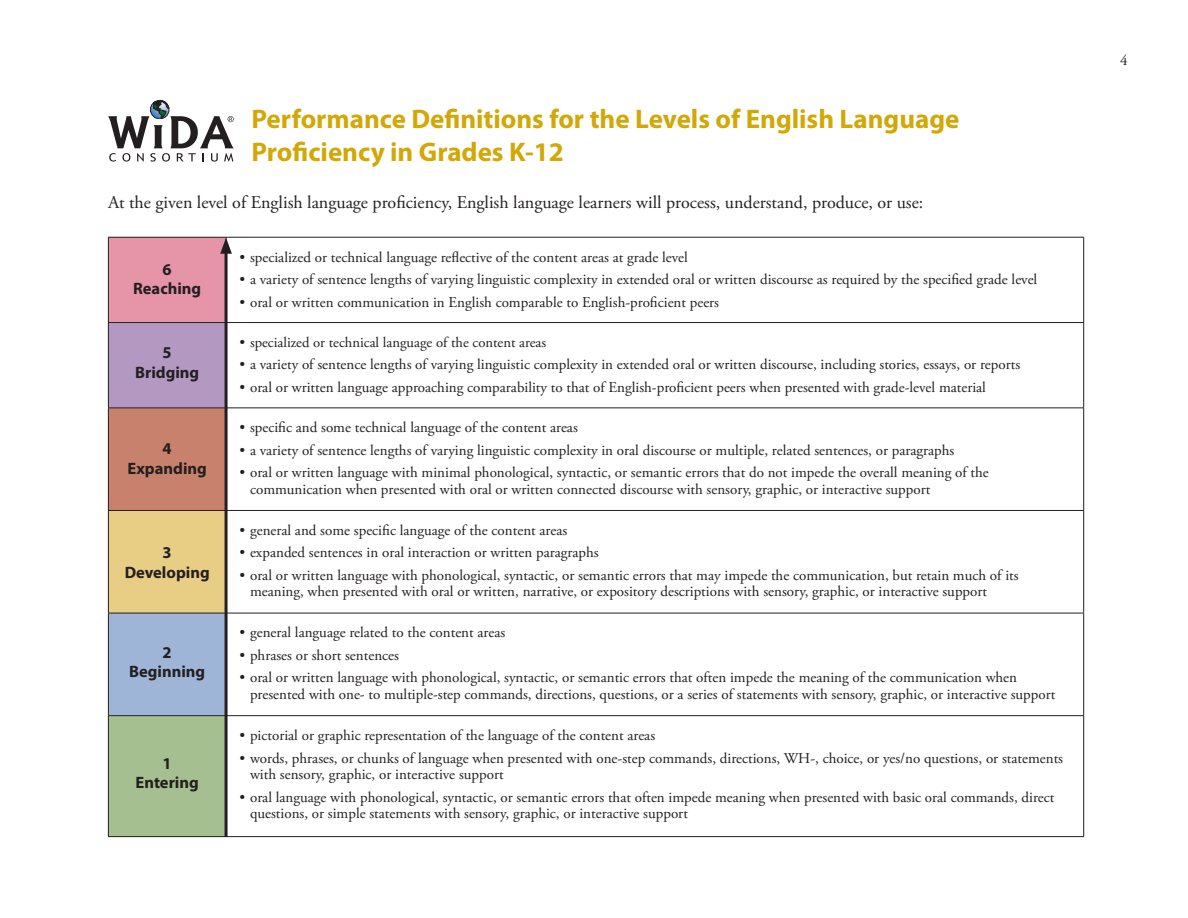
<style>
.page{position:relative;width:1188px;height:918px;background:#fff}
.page>*{position:absolute;margin:0;border:0;box-sizing:border-box;transform-origin:0 0}
.subhead{font:700 27px/32.4px "Myriad Pro";color:#d2a808}
.body{font:18px "Adobe Garamond Pro";color:#231f20}
.column_headings{font:700 16.5px "Myriad Pro";color:#231f20}
.Stds_table_data{font:15px/16.5px "Adobe Garamond Pro";color:#231f20}
.Stds_table_data-2{font:14.7px "Adobe Garamond Pro";color:#231f20}
.s1{font-size:15px}
</style>
<div class="page">
<svg style="left:108px;top:100px;width:126px;height:62px"></svg>
<div style="left:108px;top:237px;width:118px;height:86px;background:#e694a8"></div>
<div style="left:108px;top:323px;width:118px;height:85px;background:#b398c2"></div>
<div style="left:108px;top:408px;width:118px;height:102px;background:#c8816c"></div>
<div style="left:108px;top:510px;width:118px;height:103px;background:#e8cd85"></div>
<div style="left:108px;top:613px;width:118px;height:103px;background:#9fb5d7"></div>
<div style="left:108px;top:716px;width:118px;height:121px;background:#a6bf91"></div>
<hr style="left:108px;top:237px;width:118px;height:1px;background:#231f20">
<hr style="left:108px;top:238px;width:1px;height:84px;background:#231f20">
<hr style="left:108px;top:322px;width:118px;height:1px;background:#231f20">
<hr style="left:108px;top:323px;width:1px;height:84px;background:#231f20">
<hr style="left:108px;top:407px;width:118px;height:1px;background:#231f20">
<hr style="left:108px;top:408px;width:1px;height:102px;background:#231f20">
<hr style="left:108px;top:510px;width:118px;height:1px;background:#231f20">
<hr style="left:108px;top:511px;width:1px;height:102px;background:#231f20">
<hr style="left:108px;top:613px;width:118px;height:1px;background:#231f20">
<hr style="left:108px;top:613px;width:1px;height:102px;background:#231f20">
<hr style="left:108px;top:715px;width:118px;height:1px;background:#231f20">
<hr style="left:108px;top:716px;width:1px;height:120px;background:#231f20">
<hr style="left:108px;top:836px;width:118px;height:1px;background:#231f20">
<hr style="left:226px;top:237px;width:858px;height:1px;background:#231f20">
<hr style="left:1083px;top:238px;width:1px;height:84px;background:#231f20">
<hr style="left:226px;top:322px;width:858px;height:1px;background:#231f20">
<hr style="left:1083px;top:323px;width:1px;height:84px;background:#231f20">
<hr style="left:226px;top:407px;width:858px;height:1px;background:#231f20">
<hr style="left:1083px;top:408px;width:1px;height:102px;background:#231f20">
<hr style="left:226px;top:510px;width:858px;height:1px;background:#231f20">
<hr style="left:1083px;top:511px;width:1px;height:102px;background:#231f20">
<hr style="left:226px;top:613px;width:858px;height:1px;background:#231f20">
<hr style="left:1083px;top:613px;width:1px;height:102px;background:#231f20">
<hr style="left:226px;top:715px;width:858px;height:1px;background:#231f20">
<hr style="left:1083px;top:716px;width:1px;height:120px;background:#231f20">
<hr style="left:226px;top:836px;width:858px;height:1px;background:#231f20">
<hr style="left:225px;top:248px;width:3px;height:589px;background:#231f20">
<svg style="left:220px;top:238px;width:12px;height:16px"></svg>
<p class="subhead" style="left:251px;top:102px;width:709px">Performance Definitions for the Levels of English Language<br>Proficiency in Grades K-12</p>
<p class="body" style="left:108px;top:191px;width:817px">At the given level of English language proficiency, English language learners will process, understand, produce, or use:</p>
<p class="column_headings" style="left:163px;top:258px;width:11px">6</p>
<p class="column_headings" style="left:133px;top:278px;width:70px">Reaching</p>
<p class="column_headings" style="left:163px;top:342px;width:11px">5</p>
<p class="column_headings" style="left:135px;top:362px;width:66px">Bridging</p>
<p class="column_headings" style="left:163px;top:438px;width:11px">4</p>
<p class="column_headings" style="left:128px;top:457px;width:81px">Expanding</p>
<p class="column_headings" style="left:163px;top:542px;width:11px">3</p>
<p class="column_headings" style="left:125px;top:562px;width:87px">Developing</p>
<p class="column_headings" style="left:163px;top:641px;width:11px">2</p>
<p class="column_headings" style="left:129px;top:661px;width:78px">Beginning</p>
<p class="column_headings" style="left:163px;top:752px;width:11px">1</p>
<p class="column_headings" style="left:136px;top:772px;width:65px">Entering</p>
<p class="Stds_table_data" style="left:240px;top:249px;width:450px">• specialized or technical language reflective of the content areas at grade level</p>
<p class="Stds_table_data" style="left:240px;top:272px;width:799px">• a variety of sentence lengths of varying linguistic complexity in extended oral or written discourse as required by the specified grade level</p>
<p class="Stds_table_data" style="left:240px;top:294px;width:481px">• oral or written communication in English comparable to English-proficient peers</p>
<p class="Stds_table_data-2" style="left:240px;top:333px;width:308px"><span class="s1">•</span> specialized or technical language of the content areas</p>
<p class="Stds_table_data" style="left:240px;top:357px;width:782px">• a variety of sentence lengths of varying linguistic complexity in extended oral or written discourse, including stories, essays, or reports</p>
<p class="Stds_table_data" style="left:240px;top:379px;width:748px">• oral or written language approaching comparability to that of English-proficient peers when presented with grade-level material</p>
<p class="Stds_table_data" style="left:240px;top:420px;width:340px">• specific and some technical language of the content areas</p>
<p class="Stds_table_data" style="left:240px;top:442px;width:716px">• a variety of sentence lengths of varying linguistic complexity in oral discourse or multiple, related sentences, or paragraphs</p>
<p class="Stds_table_data" style="left:250px;top:465px;width:740px;text-indent:-10px">• oral or written language with minimal phonological, syntactic, or semantic errors that do not impede the overall meaning of the communication when presented with oral or written connected discourse with sensory, graphic, or interactive support</p>
<p class="Stds_table_data" style="left:240px;top:522px;width:329px">• general and some specific language of the content areas</p>
<p class="Stds_table_data" style="left:240px;top:545px;width:361px">• expanded sentences in oral interaction or written paragraphs</p>
<p class="Stds_table_data" style="left:250px;top:567px;width:770px;text-indent:-10px">• oral or written language with phonological, syntactic, or semantic errors that may impede the communication, but retain much of its meaning, when presented with oral or written, narrative, or expository descriptions with sensory, graphic, or interactive support</p>
<p class="Stds_table_data" style="left:240px;top:625px;width:267px">• general language related to the content areas</p>
<p class="Stds_table_data" style="left:240px;top:647px;width:161px">• phrases or short sentences</p>
<p class="Stds_table_data" style="left:250px;top:670px;width:807px;text-indent:-10px">• oral or written language with phonological, syntactic, or semantic errors that often impede the meaning of the communication when presented with one- to multiple-step commands, directions, questions, or a series of statements with sensory, graphic, or interactive support</p>
<p class="Stds_table_data" style="left:240px;top:728px;width:417px">• pictorial or graphic representation of the language of the content areas</p>
<p class="Stds_table_data" style="left:250px;top:750px;width:815px;text-indent:-10px">• words, phrases, or chunks of language when presented with one-step commands, directions, WH-, choice, or yes/no questions, or statements with sensory, graphic, or interactive support</p>
<p class="Stds_table_data" style="left:250px;top:789px;width:806px;text-indent:-10px">• oral language with phonological, syntactic, or semantic errors that often impede meaning when presented with basic oral commands, direct questions, or simple statements with sensory, graphic, or interactive support</p>
<p class="Stds_table_data" style="left:1120px;top:52px;width:9px">4</p>
</div>
